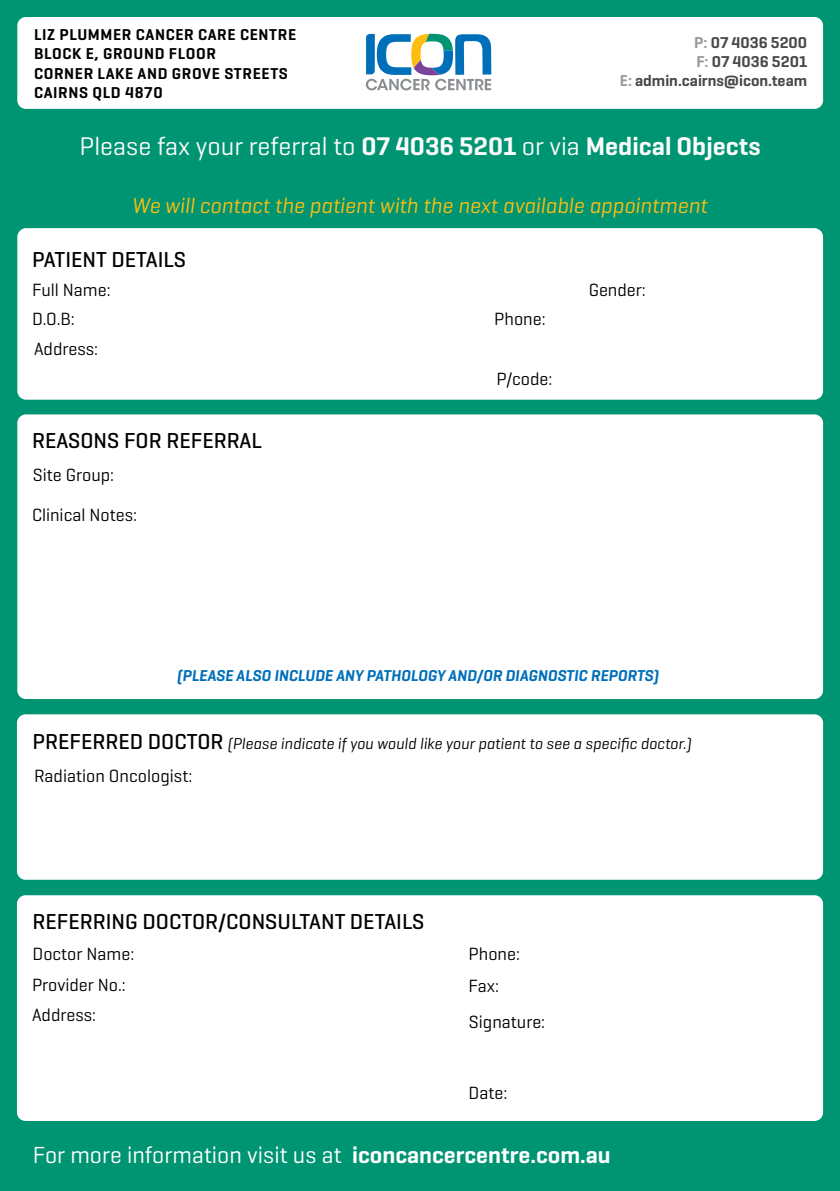
<style>
.page{position:relative;width:840px;height:1191px;background:#fff}
.page>*{position:absolute;margin:0;border:0;box-sizing:border-box;transform-origin:0 0}
.t1{font:26px "Geogrotesque";color:#fbfbfb}
.t2{font:23.6px "Geogrotesque";color:#fff}
.t3{font:500 22px "Geogrotesque";color:#000}
.t4{font:italic 22px "Geogrotesque";color:#febe10}
.t5{font:18px/30.8px "Geogrotesque";color:#000}
.t6{font:600 16px/19.2px "Geogrotesque";letter-spacing:.04em;color:#000}
.t7{font:italic 16px "Geogrotesque";color:#000}
.t8{font:italic 600 16px "Geogrotesque";color:#006fba}
.t9{font:600 16px/19.2px "Geogrotesque";color:#48484a;text-align:right}
.s1{color:#95999c}
.s2{font-weight:600}
.s3{font-weight:500;font-style:normal;font-size:22px}
</style>
<div class="page">
<div style="left:0;top:0;width:839px;height:1191px;background:#009572"></div>
<div style="left:17px;top:228px;width:805px;height:172px;background:#fff;border-radius:9px"></div>
<div style="left:17px;top:414px;width:805px;height:285px;background:#fff;border-radius:9px"></div>
<div style="left:17px;top:895px;width:805px;height:226px;background:#fff;border-radius:9px"></div>
<div style="left:17px;top:17px;width:805px;height:92px;background:#fff;border-radius:9px"></div>
<svg style="left:365px;top:34px;width:126px;height:56px"></svg>
<div style="left:17px;top:714px;width:805px;height:165px;background:#fff;border-radius:9px"></div>
<p class="t6" style="left:34px;top:25px;width:263px">LIZ PLUMMER CANCER CARE CENTRE<br>BLOCK E, GROUND FLOOR<br>CORNER LAKE AND GROVE STREETS<br>CAIRNS QLD 4870</p>
<p class="t9" style="left:619px;top:32px;width:189px"><span class="s1">P:</span> 07 4036 5200<br><span class="s1">F:</span> 07 4036 5201<br><span class="s1">E:</span> admin.cairns@icon.team</p>
<h1 class="t1" style="left:80px;top:130px;width:682px">Please fax your referral to <span class="s2">07 4036 5201</span> or via <span class="s2">Medical Objects</span></h1>
<p class="t4" style="left:132px;top:192px;width:576px">We will contact the patient with the next available appointment</p>
<p class="t3" style="left:32px;top:246px;width:155px">PATIENT DETAILS</p>
<p class="t5" style="left:32px;top:274px;width:80px">Full Name:</p>
<p class="t5" style="left:32px;top:303px;width:44px">D.O.B:</p>
<p class="t5" style="left:34px;top:333px;width:66px">Address:</p>
<p class="t3" style="left:32px;top:426px;width:231px">REASONS FOR REFERRAL</p>
<p class="t5" style="left:33px;top:459px;width:83px">Site Group:</p>
<p class="t5" style="left:32px;top:498px;width:106px">Clinical Notes:</p>
<p class="t5" style="left:494px;top:303px;width:53px">Phone:</p>
<p class="t5" style="left:496px;top:363px;width:57px">P/code:</p>
<p class="t5" style="left:588px;top:274px;width:59px">Gender:</p>
<p class="t8" style="left:177px;top:666px;width:483px">(PLEASE ALSO INCLUDE ANY PATHOLOGY AND/OR DIAGNOSTIC REPORTS)</p>
<p class="t7" style="left:33px;top:733px;width:660px"><span class="s3">PREFERRED DOCTOR</span> (Please indicate if you would like your patient to see a specific doctor.)</p>
<p class="t5" style="left:34px;top:760px;width:160px">Radiation Oncologist:</p>
<p class="t3" style="left:33px;top:907px;width:393px">REFERRING DOCTOR/CONSULTANT DETAILS</p>
<p class="t5" style="left:32px;top:938px;width:104px">Doctor Name:<br>Provider No.:</p>
<p class="t5" style="left:32px;top:999px;width:66px">Address:</p>
<p class="t5" style="left:468px;top:937px;width:53px">Phone:</p>
<p class="t5" style="left:468px;top:969px;width:32px">Fax:</p>
<p class="t5" style="left:468px;top:1006px;width:78px">Signature:</p>
<p class="t5" style="left:468px;top:1077px;width:40px">Date:</p>
<h2 class="t2" style="left:33px;top:1140px;width:579px">For more information visit us at <span class="s2">iconcancercentre.com.au</span></h2>
</div>
